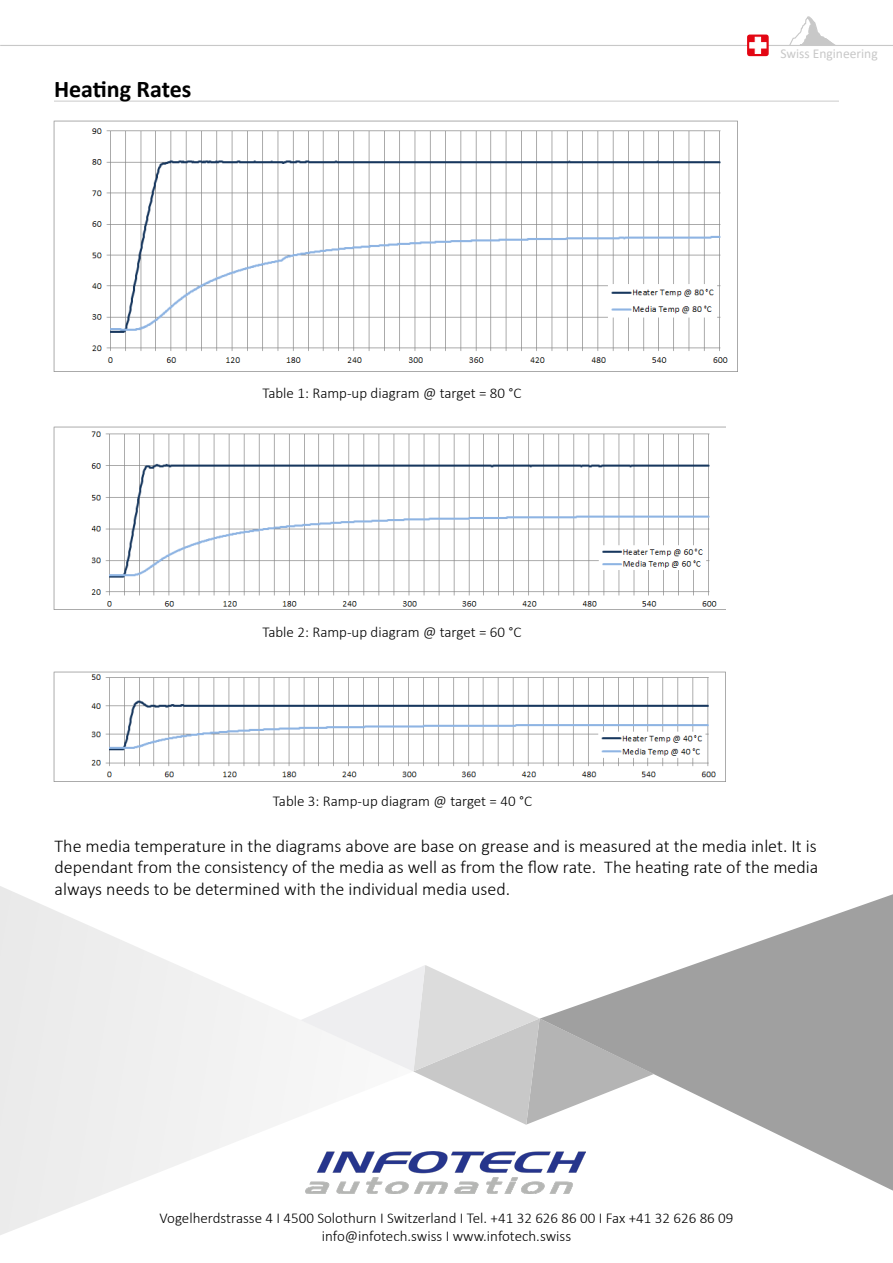
<style>
.page{position:relative;width:893px;height:1263px;background:#fff}
.page>*{position:absolute;margin:0;border:0;box-sizing:border-box;transform-origin:0 0}
.t1{font:700 24px "Calibri";color:#000}
.t2{font:300 18px/21.6px "Calibri";color:#000;text-align:justify}
.t3{font:300 15px/18px "Calibri";color:#000;text-align:center}
.t4{font:13.5px "Calibri";color:#c8c8c8}
</style>
<div class="page">
<hr style="left:54px;top:100px;width:785px;height:2px;background:#dcdcdc">
<img style="left:53px;top:121px;width:685px;height:251px">
<img style="left:53px;top:427px;width:672px;height:182px">
<img style="left:53px;top:671px;width:673px;height:110px">
<hr style="left:0;top:45px;width:893px;height:1px;background:#c8c8c8">
<svg style="left:789px;top:16px;width:47px;height:29px"></svg>
<svg style="left:748px;top:35px;width:20px;height:20px"></svg>
<div style="left:747px;top:35px;width:22px;height:21px;border:2px solid #e30613;border-radius:2px"></div>
<svg style="left:755px;top:37px;width:6px;height:17px"></svg>
<div style="left:749px;top:42px;width:17px;height:7px;background:#fff;border:1px solid #fff"></div>
<img style="left:415px;top:1152px;width:156px;height:41px">
<svg style="left:540px;top:894px;width:353px;height:296px;fill:#a0a0a0"></svg>
<svg style="left:0;top:886px;width:415px;height:349px;fill:#f3f3f3"></svg>
<svg style="left:300px;top:965px;width:354px;height:160px"></svg>
<h1 class="t1" style="left:54px;top:72px;width:139px">Heating Rates</h1>
<p class="t3" style="left:262px;top:384px;width:261px">Table 1: Ramp-up diagram @ target = 80 °C</p>
<p class="t3" style="left:262px;top:623px;width:261px">Table 2: Ramp-up diagram @ target = 60 °C</p>
<p class="t3" style="left:273px;top:792px;width:261px">Table 3: Ramp-up diagram @ target = 40 °C</p>
<p class="t4" style="left:780px;top:44px;width:99px">Swiss Engineering</p>
<p class="t2" style="left:55px;top:835px;width:765px">The media temperature in the diagrams above are base on grease and is measured at the media inlet. It is dependant from the consistency of the media as well as from the flow rate. The heating rate of the media always needs to be determined with the individual media used.</p>
<p class="t3" style="left:159px;top:1208px;width:576px">Vogelherdstrasse 4 І 4500 Solothurn І Switzerland І Tel. +41 32 626 86 00 І Fax +41 32 626 86 09 info@infotech.swiss І www.infotech.swiss</p>
</div>
